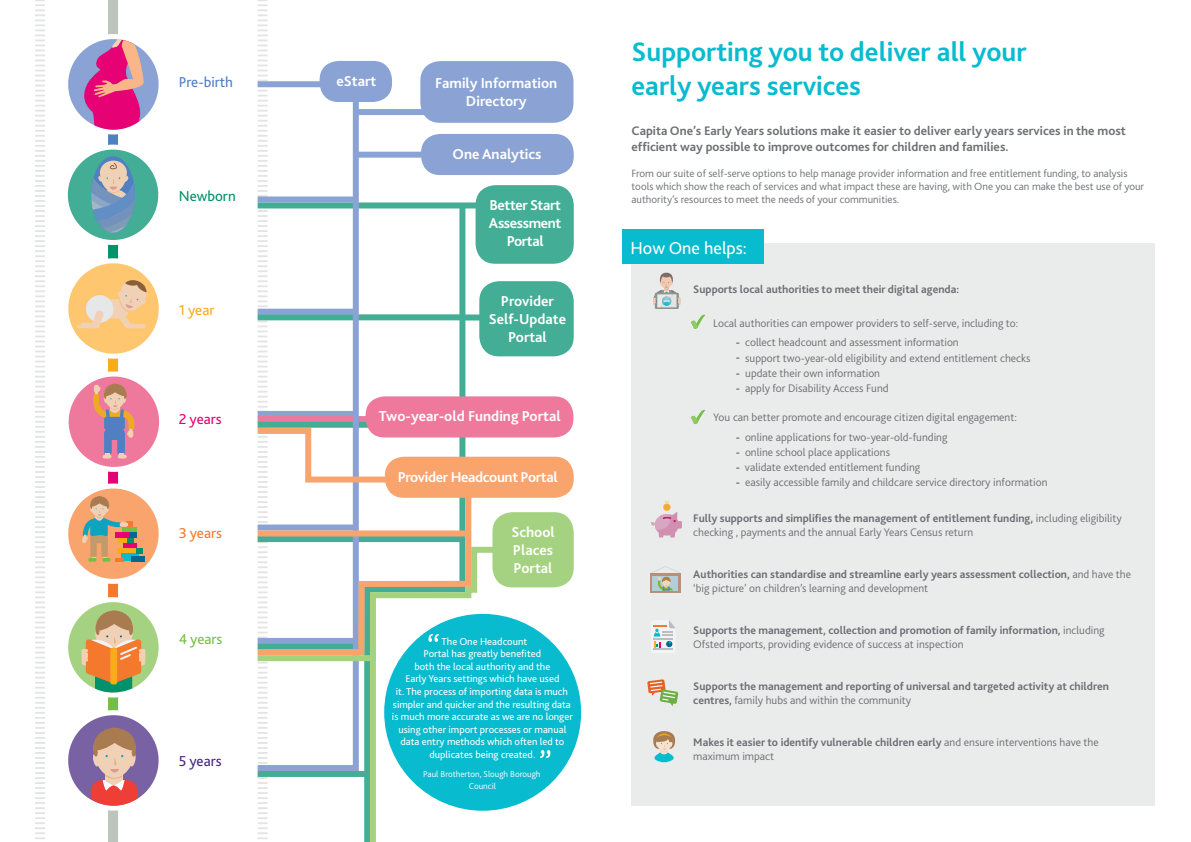
<style>
.page{position:relative;width:1191px;height:842px;background:#fff}
.page>*{position:absolute;margin:0;border:0;box-sizing:border-box;transform-origin:0 0}
.t1{font:700 28px/33.6px "Bliss 2";color:#08bbce}
.t2{font:18px "Bliss 2";color:#fff}
.t3{font:700 15px/18px "Bliss 2";color:#fff;text-align:center}
.t4{font:700 15px/18px "Bliss 2";letter-spacing:-.025em;color:#fff;text-align:center}
.t5{font:15px "Bliss 2";color:#5080c1}
.t6{font:15px "Bliss 2";color:#00926b}
.t7{font:15px "Bliss 2";color:#e60275}
.t8{font:15px "Bliss 2";color:#f4792d}
.t9{font:15px "Bliss 2";color:#74bf43}
.t10{font:15px "Bliss 2";color:#492683}
.t11{font:15px "Bliss 2";color:#faab1a}
.t12{font:700 13px/15.6px "Bliss 2";color:#6c6f73}
.t13{font:300 11.5px/13.8px "Bliss 2";color:#6c6f73}
.t14{font:700 11.5px/13.8px "Bliss 2";color:#6c6f73}
.t15{font:300 11px/13.2px "Bliss 2";color:#6c6f73}
.t16{font:10.5px/12.6px "Bliss 2";color:#fff;text-align:center}
.t17{font:300 9px/12px "Bliss 2";color:#fff;text-align:center}
.s1{font-weight:300;font-size:11px;color:#e9ecea}
.s2{font-size:11px;color:#e9ecea}
.s3{font-weight:700}
.s4{font-weight:300}
</style>
<div class="page">
<div style="left:108px;top:752px;width:10px;height:90px;background:#bdc4be"></div>
<div style="left:108px;top:0;width:10px;height:65px;background:#bdc4be"></div>
<div style="left:631px;top:243px;width:524px;height:563px;background:#e9ecea"></div>
<svg style="left:653px;top:731px;width:22px;height:32px"></svg>
<svg style="left:653px;top:620px;width:22px;height:30px"></svg>
<svg style="left:650px;top:500px;width:32px;height:37px"></svg>
<div style="left:650px;top:573px;width:30px;height:20px;background:linear-gradient(to right,#b5917a,#b5917a)"></div>
<svg style="left:650px;top:566px;width:30px;height:24px"></svg>
<div style="left:622px;top:229px;width:141px;height:35px;background:#08bbce"></div>
<svg style="left:67px;top:34px;width:93px;height:777px"></svg>
<svg style="left:35px;top:0;width:10px;height:839px"></svg>
<div style="left:421px;top:134px;width:153px;height:41px;background:#8aa3d4;border-radius:19px"></div>
<div style="left:420px;top:61px;width:153px;height:62px;background:#8aa3d4;border-radius:20px"></div>
<div style="left:475px;top:185px;width:99px;height:79px;background:#43ae95;border-radius:20px"></div>
<div style="left:479px;top:281px;width:95px;height:75px;background:#43ae95;border-radius:20px"></div>
<div style="left:492px;top:512px;width:82px;height:75px;background:#a5d280;border-radius:20px"></div>
<div style="left:384px;top:614px;width:197px;height:197px;background:#08bbce;border-radius:50%"></div>
<svg style="left:540px;top:750px;width:10px;height:8px"></svg>
<div style="left:655px;top:293px;width:24px;height:16px;background:#8c968e"></div>
<svg style="left:653px;top:273px;width:27px;height:35px"></svg>
<svg style="left:691px;top:315px;width:14px;height:14px"></svg>
<svg style="left:691px;top:410px;width:14px;height:14px"></svg>
<svg style="left:647px;top:679px;width:31px;height:27px"></svg>
<div style="left:365px;top:396px;width:208px;height:41px;background:#ee799d;border-radius:19px"></div>
<div style="left:385px;top:457px;width:189px;height:41px;background:#f9a36d;border-radius:19px"></div>
<svg style="left:257px;top:0;width:246px;height:842px"></svg>
<div style="left:370px;top:657px;width:6px;height:185px;background:#a5d280"></div>
<h3 class="t5" style="left:179px;top:73px;width:56px">Pre-birth</h3>
<h3 class="t6" style="left:179px;top:186px;width:58px">Newborn</h3>
<h3 class="t11" style="left:179px;top:301px;width:37px">1 year</h3>
<h3 class="t7" style="left:179px;top:410px;width:44px">2 years</h3>
<h3 class="t8" style="left:179px;top:524px;width:45px">3 years</h3>
<h3 class="t9" style="left:179px;top:630px;width:45px">4 years</h3>
<h3 class="t10" style="left:179px;top:751px;width:44px">5 years</h3>
<h3 class="t3" style="left:336px;top:71px;width:41px">eStart</h3>
<h3 class="t3" style="left:435px;top:74px;width:123px">Family Information<br>Directory</h3>
<h3 class="t3" style="left:452px;top:144px;width:90px">One Analytics</h3>
<h3 class="t4" style="left:489px;top:196px;width:74px">Better Start<br>Assessment<br>Portal</h3>
<h3 class="t3" style="left:489px;top:292px;width:79px">Provider<br>Self-Update<br>Portal</h3>
<h3 class="t3" style="left:379px;top:407px;width:183px">Two-year-old Funding Portal</h3>
<h3 class="t4" style="left:398px;top:467px;width:161px">Provider Headcount Portal</h3>
<h3 class="t3" style="left:511px;top:523px;width:45px;text-align:justify">School Places Portal</h3>
<p class="t16" style="left:392px;top:635px;width:182px">The One Headcount<br>Portal has greatly benefited<br>both the local authority and the<br>Early Years settings which have used<br>it. The process of importing data is much simpler and quicker and the resulting data is much more accurate as we are no longer using other import processes or manual data entry methods which often led to duplicates being created.</p>
<p class="t17" style="left:423px;top:768px;width:119px">Paul Brotherton, Slough Borough<br>Council</p>
<h1 class="t1" style="left:631px;top:34px;width:397px">Supporting you to deliver all your early years services</h1>
<p class="t12" style="left:631px;top:123px;width:496px">Capita One’s Early Years solutions make it easier to deliver early years services in the most efficient way possible to improve outcomes for children and families.</p>
<p class="t15" style="left:631px;top:166px;width:514px">From our suite of self-serve options to help manage provider information and free entitlement funding, to analysis tools which show the reach of services and what impact these are having, with One you can make the best use of your authority’s resources to meet the needs of your communities.</p>
<h2 class="t2" style="left:630px;top:237px;width:118px">How One helps:</h2>
<p class="t14" style="left:675px;top:282px;width:285px"><span class="s1">•</span> Supports local authorities to meet their digital agenda:</p>
<p class="t13" style="left:695px;top:316px;width:325px"><span class="s2">•</span> Local authorities can empower providers to self-serve, including to:</p>
<p class="t13" style="left:718px;top:335px;width:242px"><span class="s2">•</span> <span class="s3">-</span> collect headcount and assessment information</p>
<p class="t13" style="left:718px;top:351px;width:314px"><span class="s2">•</span> <span class="s3">-</span> support two-year-old eligibility and extend entitlement checks</p>
<p class="t13" style="left:718px;top:366px;width:164px"><span class="s2">•</span> <span class="s3">-</span> update their own information</p>
<p class="t13" style="left:718px;top:381px;width:172px"><span class="s2">•</span> <span class="s3">-</span> apply for Disability Access Fund</p>
<p class="t13" style="left:695px;top:410px;width:323px"><span class="s2">•</span> You can better promote and encourage citizen digital engagement:</p>
<p class="t13" style="left:718px;top:429px;width:231px"><span class="s2">•</span> <span class="s3">-</span> online applications for two-year-old-funding</p>
<p class="t13" style="left:718px;top:445px;width:174px"><span class="s2">•</span> <span class="s3">-</span> online school place applications</p>
<p class="t13" style="left:718px;top:460px;width:204px"><span class="s2">•</span> <span class="s3">-</span> validate extended entitlement funding</p>
<p class="t13" style="left:718px;top:475px;width:331px"><span class="s2">•</span> <span class="s3">-</span> easily accessible family and childcare service directory information</p>
<p class="t13" style="left:693px;top:511px;width:430px;text-indent:-18px"><span class="s2">•</span> <span class="s3">Fully supports and simplifies the management of entitlement funding,</span> including eligibility checking , payments and the annual Early Years Census return</p>
<p class="t14" style="left:693px;top:567px;width:439px;text-indent:-18px"><span class="s1">•</span> Authorities can standardise and streamline early years assessment collection, <span class="s4">and have the ‘big picture’ on children’s learning and development</span></p>
<p class="t14" style="left:693px;top:623px;width:413px;text-indent:-18px"><span class="s1">•</span> Supports the management, collection and promotion of family information, <span class="s4">including<br>Ofsted imports, providing evidence of success at inspection</span></p>
<p class="t14" style="left:693px;top:679px;width:417px;text-indent:-18px"><span class="s1">•</span> Supports the management and reporting of universal and targeted activity at children centres, <span class="s4">family hubs and within the community</span></p>
<p class="t14" style="left:693px;top:735px;width:407px;text-indent:-18px"><span class="s1">•</span> Makes it easier to identify vulnerable children early <span class="s4">and ensure interventions have the maximum impact</span></p>
</div>
